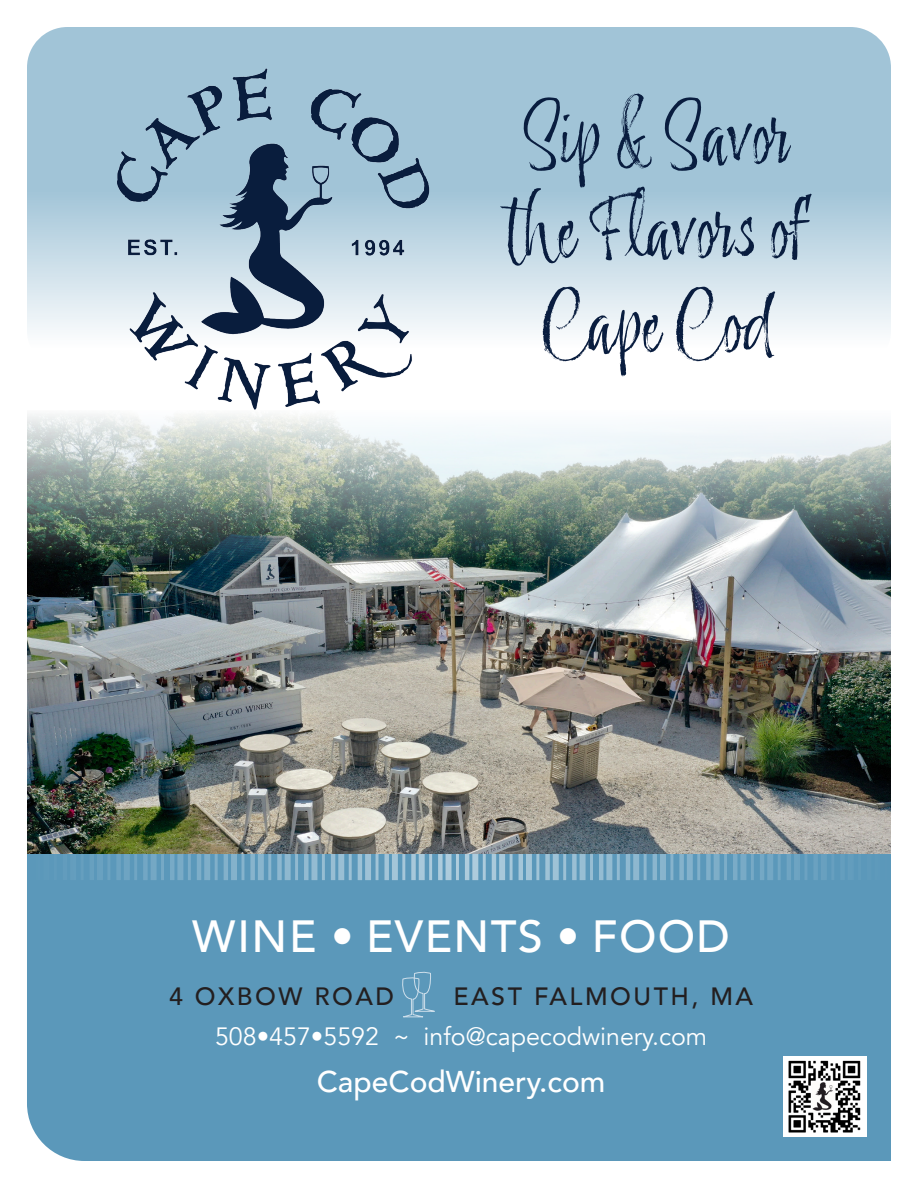
<style>
.page{position:relative;width:918px;height:1188px;background:#fff}
.page>*{position:absolute;margin:0;border:0;box-sizing:border-box;transform-origin:0 0}
.t1{font:76.95px/94.2px "Adore You";color:#091d3f;text-align:center}
.t2{font:500 45px "Avenir";letter-spacing:.03em;color:#fff}
.t3{font:500 30px "Avenir";color:#fff}
.t4{font:25.05px/40px "Avenir";color:#fff}
.t5{font:500 25.05px "Avenir";letter-spacing:.1em;color:#231f20}
.s1{font-weight:500;color:#231f20}
</style>
<div class="page">
<div style="left:27px;top:880px;width:864px;height:281px;background:#5b98ba"></div>
<svg style="left:27px;top:27px;width:864px;height:345px;background:#bad4e2"></svg>
<svg style="left:27px;top:853px;width:864px;height:27px;background:#70a3bf"></svg>
<img style="left:27px;top:414px;width:864px;height:439px">
<img style="left:783px;top:1056px;width:84px;height:81px">
<img style="left:94px;top:60px;width:358px;height:376px">
<svg style="left:397px;top:971px;width:45px;height:47px;background:#68a0bf"></svg>
<p class="t1" style="left:507px;top:87px;width:303px">Sip &amp; Savor the Flavors of<br>Cape Cod</p>
<p class="t2" style="left:192px;top:898px;width:539px">WINE • EVENTS • FOOD</p>
<p class="t5" style="left:169px;top:974px;width:227px">4 OXBOW ROAD</p>
<p class="t4" style="left:215px;top:977px;width:540px;text-indent:238px"><span class="s1">EAST FALMOUTH, MA<br></span>508•457•5592 ~ info@capecodwinery.com</p>
<p class="t3" style="left:317px;top:1056px;width:290px">CapeCodWinery.com</p>
</div>
